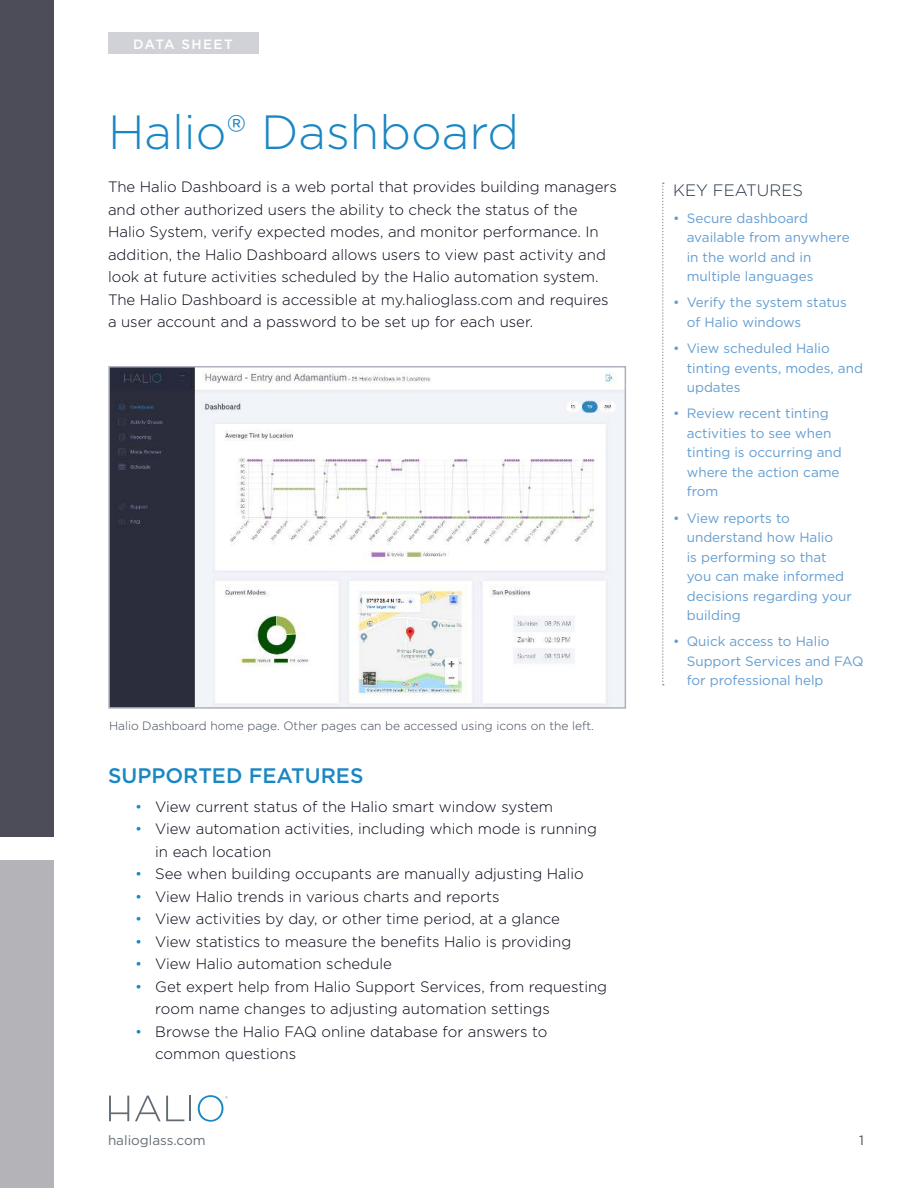
<style>
.page{position:relative;width:918px;height:1188px;background:#fff}
.page>*{position:absolute;margin:0;border:0;box-sizing:border-box;transform-origin:0 0}
.t1{font:300 48px "Gotham";color:#1987c3}
.t2{font:500 21px "Gotham";color:#1987c3}
.t3{font:300 16.5px "Gotham";color:#273242}
.t4{font:300 15px/22.5px "Gotham";color:#000113}
.t5{font:13.5px/19.5px "Gotham";color:#649dd0}
.t6{font:13.5px "Gotham";color:#646d75}
.t7{font:500 13.5px "Gotham";letter-spacing:.1em;color:#fff}
.t8{font:13.5px "Gotham";color:#4c4e51}
.t9{font:300 12px "Gotham";color:#3b4454}
.s1{color:#1987c3}
</style>
<div class="page">
<svg style="left:135px;top:1096px;width:49px;height:25px"></svg>
<hr style="left:189px;top:1096px;width:2px;height:25px;background:#636c74">
<svg style="left:109px;top:1096px;width:20px;height:25px"></svg>
<svg style="left:198px;top:1095px;width:30px;height:27px"></svg>
<div style="left:0;top:0;width:54px;height:837px;background:#4d4d5a"></div>
<div style="left:0;top:860px;width:54px;height:328px;background:#b3b3b8"></div>
<div style="left:108px;top:33px;width:150px;height:21px;background:#d1d2d7"></div>
<svg style="left:662px;top:183px;width:2px;height:502px"></svg>
<img style="left:111px;top:369px;width:512px;height:337px">
<div style="left:108px;top:366px;width:518px;height:343px;border:2px solid #aeb1ba"></div>
<p class="t7" style="left:133px;top:38px;width:101px">DATA SHEET</p>
<h1 class="t1" style="left:108px;top:111px;width:413px">Halio® Dashboard</h1>
<p class="t4" style="left:108px;top:176px;width:510px">The Halio Dashboard is a web portal that provides building managers and other authorized users the ability to check the status of the Halio System, verify expected modes, and monitor performance. In addition, the Halio Dashboard allows users to view past activity and look at future activities scheduled by the Halio automation system.<br>The Halio Dashboard is accessible at my.halioglass.com and requires a user account and a password to be set up for each user.</p>
<p class="t9" style="left:109px;top:720px;width:486px">Halio Dashboard home page. Other pages can be accessed using icons on the left.</p>
<h2 class="t2" style="left:108px;top:766px;width:257px">SUPPORTED FEATURES</h2>
<p class="t4" style="left:135px;top:796px;width:420px"><span class="s1">•</span> View current status of the Halio smart window system</p>
<p class="t4" style="left:155px;top:819px;width:443px;text-indent:-20px"><span class="s1">•</span> View automation activities, including which mode is running in each location</p>
<p class="t4" style="left:135px;top:864px;width:450px"><span class="s1">•</span> See when building occupants are manually adjusting Halio</p>
<p class="t4" style="left:135px;top:886px;width:366px"><span class="s1">•</span> View Halio trends in various charts and reports</p>
<p class="t4" style="left:135px;top:909px;width:427px"><span class="s1">•</span> View activities by day, or other time period, at a glance</p>
<p class="t4" style="left:135px;top:931px;width:438px"><span class="s1">•</span> View statistics to measure the benefits Halio is providing</p>
<p class="t4" style="left:135px;top:954px;width:258px"><span class="s1">•</span> View Halio automation schedule</p>
<p class="t4" style="left:155px;top:976px;width:453px;text-indent:-20px"><span class="s1">•</span> Get expert help from Halio Support Services, from requesting room name changes to adjusting automation settings</p>
<p class="t4" style="left:155px;top:1021px;width:394px;text-indent:-20px"><span class="s1">•</span> Browse the Halio FAQ online database for answers to common questions</p>
<p class="t3" style="left:673px;top:183px;width:131px">KEY FEATURES</p>
<p class="t5" style="left:687px;top:209px;width:165px;text-indent:-14px">• Secure dashboard available from anywhere in the world and in multiple languages</p>
<p class="t5" style="left:687px;top:294px;width:162px;text-indent:-14px">• Verify the system status of Halio windows</p>
<p class="t5" style="left:687px;top:339px;width:178px;text-indent:-14px">• View scheduled Halio tinting events, modes, and updates</p>
<p class="t5" style="left:687px;top:405px;width:157px;text-indent:-14px">• Review recent tinting activities to see when tinting is occurring and where the action came from</p>
<p class="t5" style="left:687px;top:509px;width:167px;text-indent:-14px">• View reports to understand how Halio<br>is performing so that you can make informed decisions regarding your building</p>
<p class="t5" style="left:687px;top:633px;width:178px;text-indent:-14px">• Quick access to Halio<br>Support Services and FAQ for professional help</p>
<p class="t6" style="left:108px;top:1134px;width:99px">halioglass.com</p>
<p class="t8" style="left:859px;top:1134px;width:6px">1</p>
</div>
